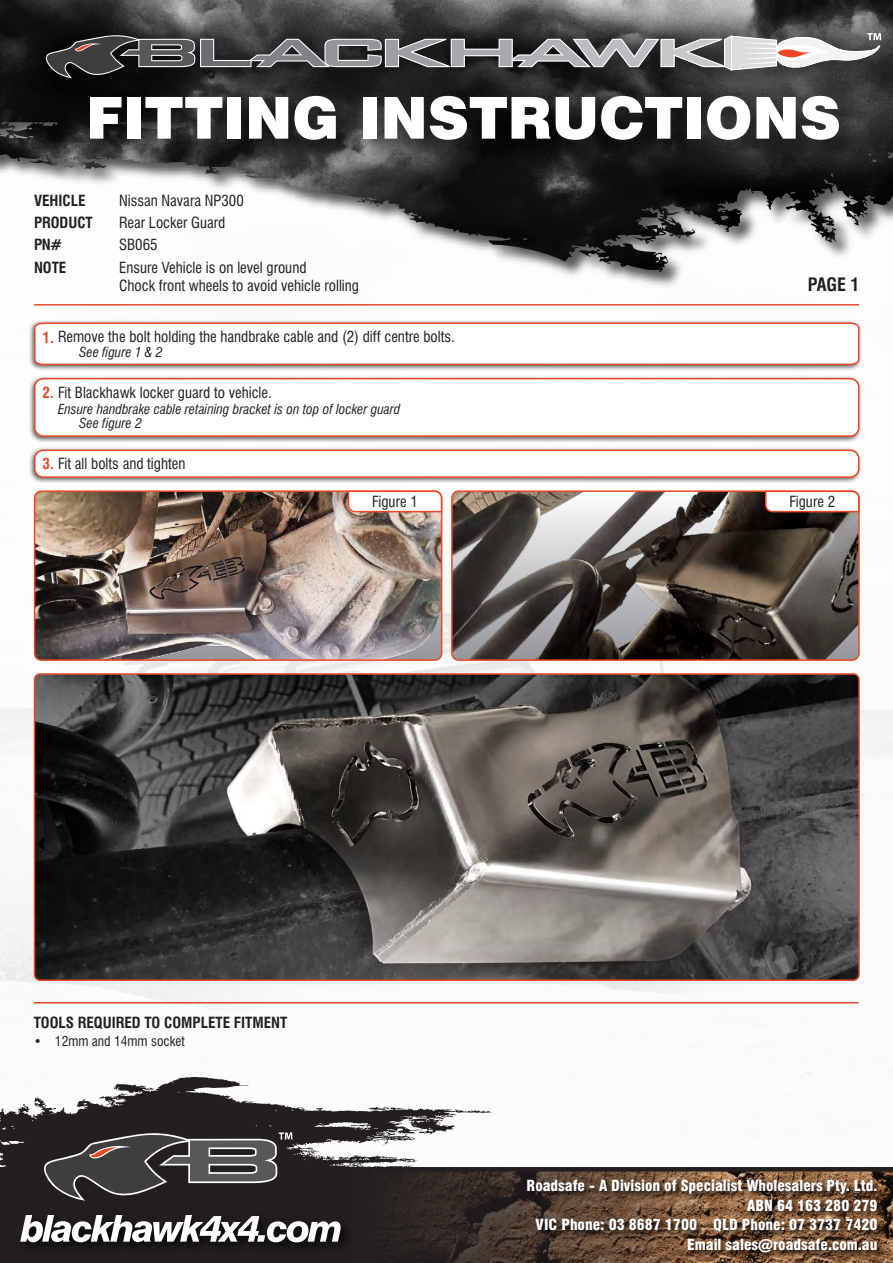
<style>
.page{position:relative;width:893px;height:1263px;background:#fff}
.page>*{position:absolute;margin:0;border:0;box-sizing:border-box;transform-origin:0 0}
.t1{font:900 57.9px "Swiss 721 BT";color:#fff}
.t2{font:700 condensed 18px "Swiss 721 BT";color:#231f20}
.t3{font:condensed 15px/18px "Swiss 721 BT";color:#231f20}
.t4{font:900 condensed 15px/19.5px "Swiss 721 BT";color:#fff;text-align:right}
.t5{font:700 condensed 15px "Swiss 721 BT";color:#231f20}
.t6{font:italic condensed 13.5px "Swiss 721 BT";color:#231f20}
.t7{font:condensed 13.5px "Swiss 721 BT";color:#231f20}
.s1{font-weight:700;color:#eb4724}
</style>
<div class="page">
<img style="left:0;top:497px;width:893px;height:578px">
<img style="left:0;top:156px;width:893px;height:130px">
<img style="left:0;top:156px;width:73px;height:13px">
<svg style="left:0;top:1077px;width:788px;height:90px"></svg>
<svg style="left:315px;top:1155px;width:6px;height:2px"></svg>
<svg style="left:403px;top:1165px;width:11px;height:2px"></svg>
<img style="left:0;top:1171px;width:893px;height:92px">
<hr style="left:0;top:1167px;width:893px;height:4px;background:#231f20">
<svg style="left:44px;top:1132px;width:249px;height:69px;background:#474546"></svg>
<img style="left:11px;top:1206px;width:347px;height:54px">
<svg style="left:20px;top:1215px;width:321px;height:27px"></svg>
<img style="left:0;top:0;width:893px;height:156px">
<img style="left:18px;top:7px;width:875px;height:105px">
<svg style="left:46px;top:33px;width:835px;height:46px;background:#646364"></svg>
<img style="left:73px;top:76px;width:807px;height:115px">
<img style="left:523px;top:1174px;width:364px;height:89px">
<hr style="left:34px;top:304px;width:825px;height:2px;background:#eb4724">
<div style="left:28px;top:375px;width:835px;height:68px;background:#231f20;opacity:.7"></div>
<div style="left:35px;top:379px;width:824px;height:57px;background:#fff;border-radius:9px"></div>
<div style="left:34px;top:378px;width:825px;height:59px;border:2px solid #eb4724;border-radius:9px"></div>
<div style="left:28px;top:446px;width:835px;height:38px;background:#231f20;opacity:.7"></div>
<div style="left:35px;top:450px;width:824px;height:27px;background:#fff;border-radius:9px"></div>
<div style="left:34px;top:449px;width:825px;height:29px;border:2px solid #eb4724;border-radius:9px"></div>
<div style="left:28px;top:319px;width:835px;height:52px;background:#231f20;opacity:.7"></div>
<svg style="left:33px;top:322px;width:827px;height:44px"></svg>
<img style="left:35px;top:493px;width:407px;height:167px">
<div style="left:34px;top:490px;width:408px;height:171px;border:2px solid #eb4724;border-radius:7px"></div>
<svg style="left:347px;top:490px;width:96px;height:23px"></svg>
<img style="left:452px;top:493px;width:407px;height:167px">
<div style="left:451px;top:490px;width:409px;height:171px;border:2px solid #eb4724;border-radius:7px"></div>
<svg style="left:764px;top:490px;width:96px;height:23px"></svg>
<hr style="left:34px;top:1002px;width:825px;height:1px;background:#eb4724">
<img style="left:35px;top:674px;width:824px;height:306px">
<div style="left:34px;top:673px;width:826px;height:308px;border:2px solid #eb4724;border-radius:6px"></div>
<h1 class="t1" style="left:86px;top:83px;width:756px">FITTING INSTRUCTIONS</h1>
<p class="t5" style="left:34px;top:191px;width:53px">VEHICLE</p>
<p class="t3" style="left:119px;top:191px;width:126px">Nissan Navara NP300</p>
<p class="t5" style="left:34px;top:214px;width:60px">PRODUCT</p>
<p class="t3" style="left:119px;top:214px;width:108px">Rear Locker Guard</p>
<p class="t5" style="left:34px;top:236px;width:30px">PN#</p>
<p class="t3" style="left:119px;top:236px;width:40px">SB065</p>
<p class="t5" style="left:34px;top:258px;width:34px">NOTE</p>
<p class="t3" style="left:119px;top:258px;width:242px">Ensure Vehicle is on level ground<br>Chock front wheels to avoid vehicle rolling</p>
<p class="t3" style="left:43px;top:328px;width:414px"><span class="s1">1.</span> Remove the bolt holding the handbrake cable and (2) diff centre bolts.</p>
<p class="t6" style="left:79px;top:344px;width:85px">See figure 1 &amp; 2</p>
<p class="t3" style="left:43px;top:383px;width:231px"><span class="s1">2.</span> Fit Blackhawk locker guard to vehicle.</p>
<p class="t6" style="left:58px;top:401px;width:344px">Ensure handbrake cable retaining bracket is on top of locker guard</p>
<p class="t6" style="left:79px;top:415px;width:64px">See figure 2</p>
<p class="t3" style="left:43px;top:455px;width:144px"><span class="s1">3.</span> Fit all bolts and tighten</p>
<p class="t2" style="left:808px;top:273px;width:53px">PAGE 1</p>
<p class="t3" style="left:372px;top:493px;width:47px">Figure 1</p>
<p class="t3" style="left:789px;top:493px;width:47px">Figure 2</p>
<p class="t5" style="left:34px;top:1013px;width:255px">TOOLS REQUIRED TO COMPLETE FITMENT</p>
<p class="t7" style="left:34px;top:1033px;width:153px">• 12mm and 14mm socket</p>
<p class="t4" style="left:527px;top:1176px;width:352px">Roadsafe - A Division of Specialist Wholesalers Pty. Ltd.<br>ABN 64 163 280 279<br>VIC Phone: 03 8687 1700 QLD Phone: 07 3737 7420<br>Email sales@roadsafe.com.au</p>
</div>
